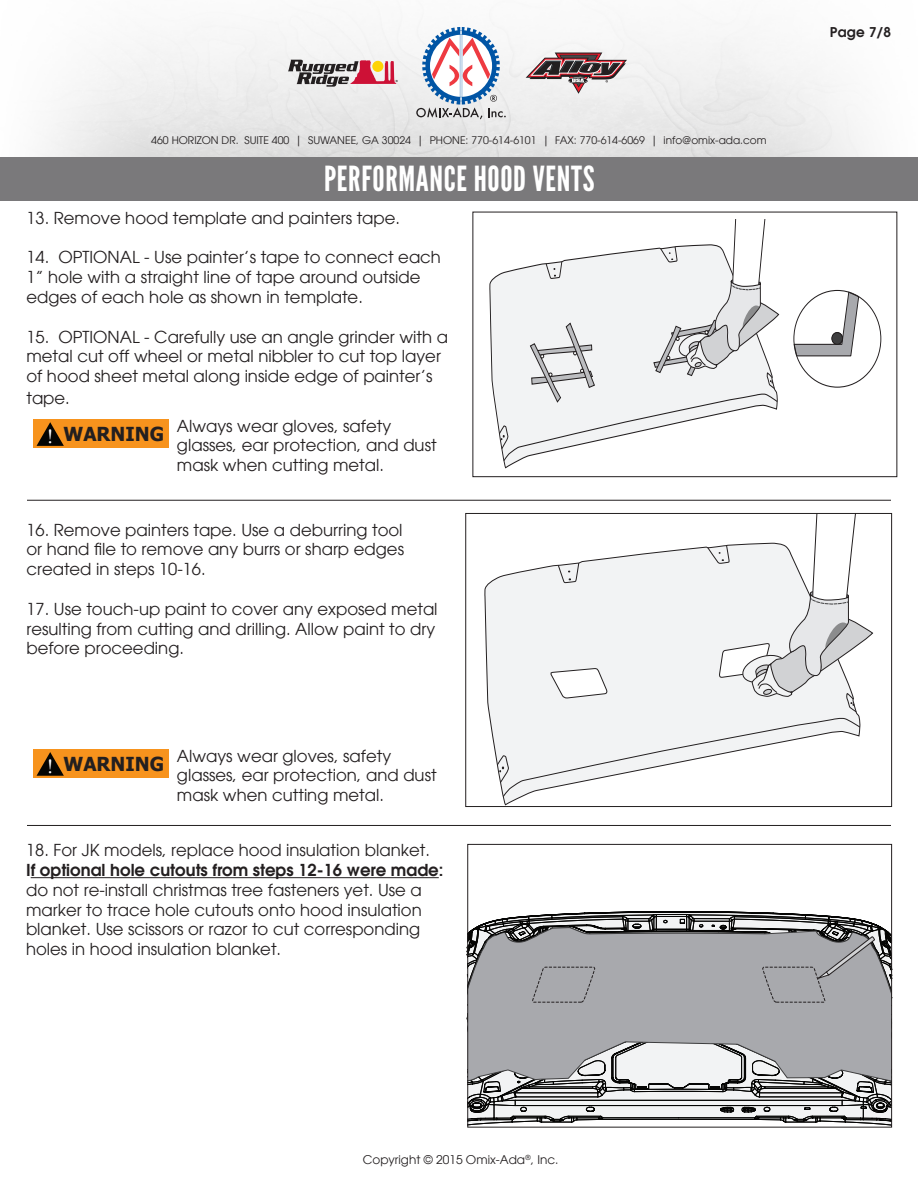
<style>
.page{position:relative;width:918px;height:1188px;background:#fff}
.page>*{position:absolute;margin:0;border:0;box-sizing:border-box;transform-origin:0 0}
.t1{font:34.5px "League Gothic";letter-spacing:.02em;color:#fff}
.t2{font:700 19.35px "Tahoma";color:#231f20}
.t3{font:16.5px/19.8px "Avant Garde LT";color:#231f20}
.t4{font:600 13.5px "Avant Garde LT";color:#231f20}
.t5{font:12px "Avant Garde LT";color:#231f20}
.t6{font:10.5px "Avant Garde LT";color:#231f20}
.s1{font-weight:600}
</style>
<div class="page">
<svg style="left:416px;top:27px;width:90px;height:92px"></svg>
<svg style="left:526px;top:53px;width:101px;height:41px"></svg>
<svg style="left:288px;top:60px;width:110px;height:27px"></svg>
<div style="left:1px;top:157px;width:917px;height:44px;background:#7a797b"></div>
<hr style="left:27px;top:500px;width:864px;height:1px;background:#231f20">
<hr style="left:27px;top:825px;width:864px;height:1px;background:#231f20">
<svg style="left:469px;top:912px;width:424px;height:215px"></svg>
<div style="left:467px;top:844px;width:425px;height:284px;border:1px solid #231f20"></div>
<hr style="left:31px;top:877px;width:408px;height:1px;background:#231f20">
<svg style="left:485px;top:544px;width:375px;height:261px"></svg>
<svg style="left:558px;top:563px;width:21px;height:20px"></svg>
<svg style="left:708px;top:545px;width:21px;height:19px"></svg>
<svg style="left:497px;top:718px;width:363px;height:79px"></svg>
<svg style="left:741px;top:515px;width:132px;height:197px"></svg>
<div style="left:465px;top:513px;width:427px;height:294px;border:1px solid #231f20"></div>
<svg style="left:490px;top:274px;width:29px;height:194px"></svg>
<svg style="left:499px;top:219px;width:280px;height:242px"></svg>
<svg style="left:794px;top:291px;width:65px;height:65px"></svg>
<div style="left:832px;top:333px;width:11px;height:11px;background:#3e3e3f;border-radius:50%"></div>
<div style="left:832px;top:332px;width:11px;height:13px;border:1px solid #231f20;border-radius:50%"></div>
<div style="left:472px;top:212px;width:425px;height:265px;border:1px solid #231f20"></div>
<div style="left:33px;top:419px;width:136px;height:29px;background:#f7931d"></div>
<div style="left:33px;top:749px;width:136px;height:29px;background:#f7931d"></div>
<svg style="left:37px;top:422px;width:27px;height:24px"></svg>
<svg style="left:37px;top:752px;width:27px;height:24px"></svg>
<p class="t6" style="left:151px;top:134px;width:617px">460 HORIZON DR. SUITE 400 | SUWANEE, GA 30024 | PHONE: 770-614-6101 | FAX: 770-614-6069 | info@omix-ada.com</p>
<h1 class="t1" style="left:324px;top:159px;width:272px">PERFORMANCE HOOD VENTS</h1>
<p class="t3" style="left:26px;top:208px;width:375px">13. Remove hood template and painters tape.</p>
<p class="t3" style="left:26px;top:248px;width:416px">14. OPTIONAL - Use painter’s tape to connect each<br>1” hole with a straight line of tape around outside edges of each hole as shown in template.</p>
<p class="t3" style="left:26px;top:327px;width:423px">15. OPTIONAL - Carefully use an angle grinder with a metal cut off wheel or metal nibbler to cut top layer of hood sheet metal along inside edge of painter’s</p>
<p class="t3" style="left:26px;top:388px;width:45px">tape.</p>
<p class="t3" style="left:177px;top:416px;width:261px">Always wear gloves, safety glasses, ear protection, and dust mask when cutting metal.</p>
<p class="t2" style="left:64px;top:421px;width:102px">WARNING</p>
<p class="t3" style="left:26px;top:520px;width:379px;text-align:justify">16. Remove painters tape. Use a deburring tool or hand file to remove any burrs or sharp edges created in steps 10-16.</p>
<p class="t3" style="left:26px;top:599px;width:413px">17. Use touch-up paint to cover any exposed metal resulting from cutting and drilling. Allow paint to dry before proceeding.</p>
<p class="t2" style="left:64px;top:751px;width:102px">WARNING</p>
<p class="t3" style="left:177px;top:746px;width:261px">Always wear gloves, safety glasses, ear protection, and dust mask when cutting metal.</p>
<p class="t3" style="left:26px;top:840px;width:419px">18. For JK models, replace hood insulation blanket.<br><span class="s1">If optional hole cutouts from steps 12-16 were made: </span>do not re-install christmas tree fasteners yet. Use a marker to trace hole cutouts onto hood insulation blanket. Use scissors or razor to cut corresponding holes in hood insulation blanket.</p>
<p class="t4" style="left:830px;top:23px;width:63px">Page 7/8</p>
<p class="t5" style="left:363px;top:1153px;width:197px">Copyright © 2015 Omix-Ada<sup>®</sup>, Inc.</p>
</div>
